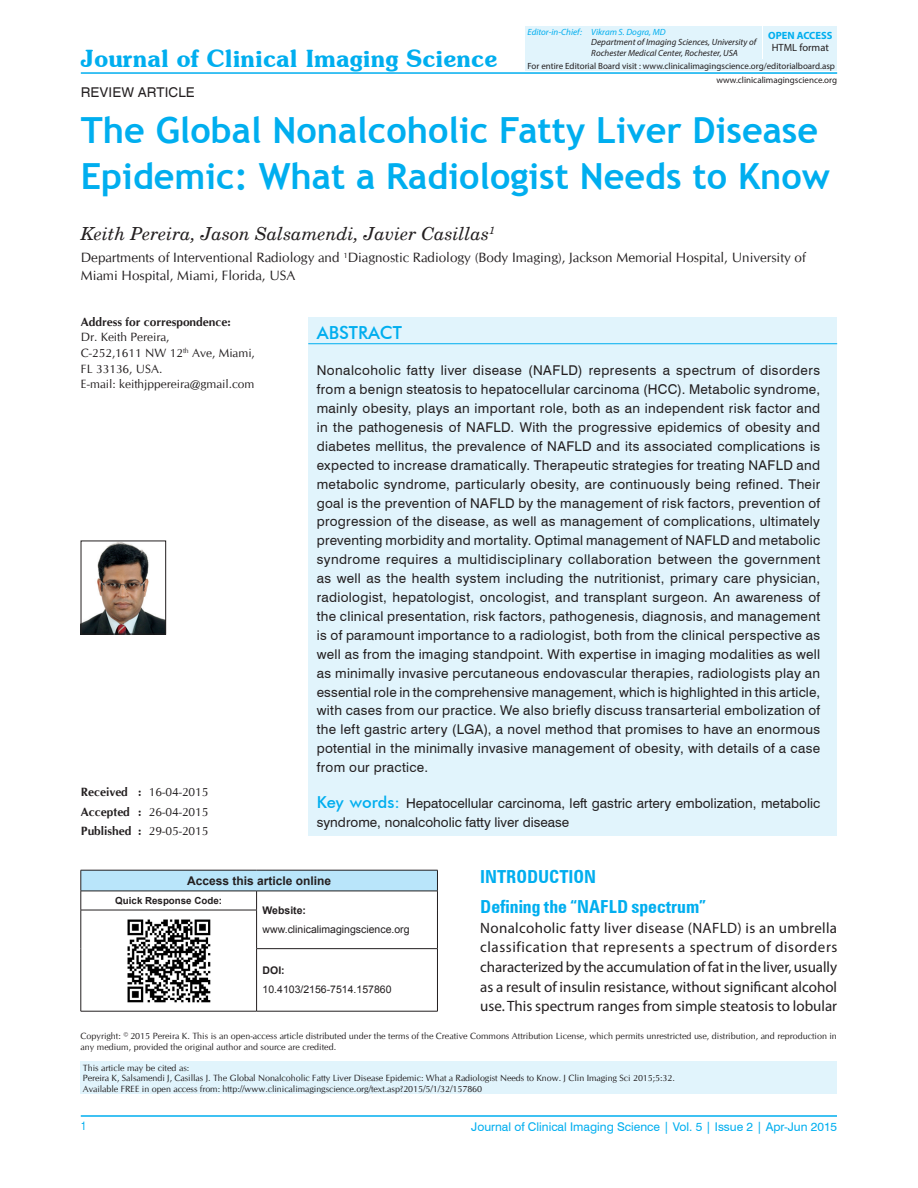
<style>
.page{position:relative;width:918px;height:1188px;background:#fff}
.page>*{position:absolute;margin:0;border:0;box-sizing:border-box;transform-origin:0 0}
.AT{font:700 36px/46.5px "Trebuchet MS";color:#00aeef}
.JCIS{font:600 24px "Souvenir IT Cby BT";color:#00aeef}
.AU{font:italic 18px "New Century Schlbk";color:#231f20}
.t1{font:700 condensed 18px "Zurich BT";color:#00aeef}
.ABSH{font:500 18px "Futura BT";color:#00aeef}
.TX{font:15px/19.6px "Myriad Pro";color:#231f20;text-align:justify}
.ABS{font:13.5px/18.9px "Swiss 721 BT";letter-spacing:.025em;color:#231f20;text-align:justify}
.AFF{font:13.5px/17.5px "CG Omega";color:#231f20}
.KWD{font:13.5px/18.9px "Swiss 721 BT";color:#231f20}
.AH{font:13.5px "Helvetica";color:#231f20}
.ADD{font:12px/15.6px "CG Omega";color:#231f20}
.VRF{font:12px "Swiss 721 BT";color:#00aeef}
.HIS{font:12px "CG Omega";color:#231f20}
.ATAO{font:700 12px "Arial";color:#231f20}
.HIS-2{font:700 12px "CG Omega";color:#231f20}
.V_FOLIO{font:condensed 12px "Helvetica";color:#00aeef}
.WEB{font:10.5px "Arial";color:#231f20}
.WEB-2{font:700 10.5px "Arial";color:#231f20}
.OA{font:700 10.5px "Myriad Pro";color:#00aeef}
.HF{font:10.5px "Myriad Pro";color:#231f20}
.QRC{font:700 9.75px "Arial";color:#231f20}
.HTC{font:9px/10.8px "CG Omega";color:#231f20}
.E_WEB{font:9px "Myriad Pro";color:#231f20}
.E_AFF{font:italic 9px "Myriad Pro";color:#231f20}
.E_AU{font:italic 9px "Myriad Pro";color:#00aeef}
.s1{font-weight:700}
.s2{font-weight:400}
.s3{font-family:"Futura BT";font-weight:500;font-size:16.5px;color:#00aeef}
</style>
<div class="page">
<hr style="left:81px;top:1116px;width:756px;height:1px;background:#00aeef">
<hr style="left:81px;top:72px;width:756px;height:2px;background:#00aeef">
<div style="left:308px;top:317px;width:529px;height:518px;background:#e1f4fc"></div>
<hr style="left:308px;top:343px;width:529px;height:1px;background:#00aeef">
<div style="left:525px;top:60px;width:312px;height:11px;background:#e1f4fc"></div>
<div style="left:525px;top:26px;width:237px;height:32px;background:#e1f4fc"></div>
<div style="left:764px;top:26px;width:73px;height:32px;background:#e1f4fc"></div>
<div style="left:81px;top:1062px;width:756px;height:32px;background:#e1f4fc"></div>
<img style="left:83px;top:543px;width:81px;height:89px">
<div style="left:81px;top:541px;width:85px;height:93px;border:1px solid #231f20"></div>
<div style="left:81px;top:870px;width:356px;height:21px;background:#b9e5fa"></div>
<hr style="left:81px;top:870px;width:176px;height:1px;background:#231f20">
<hr style="left:257px;top:870px;width:181px;height:1px;background:#231f20">
<hr style="left:81px;top:891px;width:176px;height:1px;background:#231f20">
<svg style="left:81px;top:870px;width:1px;height:40px"></svg>
<hr style="left:257px;top:891px;width:181px;height:1px;background:#231f20">
<svg style="left:437px;top:870px;width:1px;height:40px"></svg>
<hr style="left:437px;top:910px;width:1px;height:38px;background:#231f20">
<hr style="left:81px;top:910px;width:176px;height:1px;background:#231f20">
<hr style="left:81px;top:910px;width:1px;height:39px;background:#231f20">
<hr style="left:81px;top:949px;width:1px;height:62px;background:#231f20">
<hr style="left:437px;top:949px;width:1px;height:62px;background:#231f20">
<hr style="left:257px;top:1011px;width:181px;height:1px;background:#231f20">
<svg style="left:256px;top:891px;width:1px;height:19px"></svg>
<hr style="left:256px;top:910px;width:1px;height:38px;background:#231f20">
<hr style="left:256px;top:949px;width:1px;height:62px;background:#231f20">
<hr style="left:81px;top:1011px;width:176px;height:1px;background:#231f20">
<hr style="left:256px;top:948px;width:182px;height:1px;background:#231f20">
<img style="left:127px;top:919px;width:84px;height:84px">
<p class="JCIS" style="left:81px;top:44px;width:418px">Journal of Clinical Imaging Science</p>
<p class="AH" style="left:81px;top:85px;width:116px">REVIEW ARTICLE</p>
<p class="E_AU" style="left:528px;top:26px;width:140px">Editor‑in‑Chief: Vikram S. Dogra, MD</p>
<p class="E_AFF" style="left:591px;top:37px;width:167px">Department of Imaging Sciences, University of</p>
<p class="E_AFF" style="left:591px;top:48px;width:148px">Rochester Medical Center, Rochester, USA</p>
<p class="OA" style="left:768px;top:28px;width:66px">OPEN ACCESS</p>
<p class="HF" style="left:772px;top:41px;width:59px">HTML format</p>
<p class="E_WEB" style="left:528px;top:60px;width:309px">For entire Editorial Board visit : www.clinicalimagingscience.org/editorialboard.asp</p>
<p class="E_WEB" style="left:716px;top:74px;width:122px">www.clinicalimagingscience.org</p>
<p class="AT" style="left:81px;top:107px;width:751px">The Global Nonalcoholic Fatty Liver Disease<br>Epidemic: What a Radiologist Needs to Know</p>
<p class="AU" style="left:81px;top:223px;width:416px">Keith Pereira, Jason Salsamendi, Javier Casillas<sup>1</sup></p>
<p class="AFF" style="left:81px;top:249px;width:726px">Departments of Interventional Radiology and <sup>1</sup>Diagnostic Radiology (Body Imaging), Jackson Memorial Hospital, University of<br>Miami Hospital, Miami, Florida, USA</p>
<p class="ADD" style="left:81px;top:314px;width:176px"><span class="s1">Address for correspondence:<br></span>Dr. Keith Pereira,<br>C‑252,1611 NW 12<sup>th</sup> Ave, Miami,<br>FL 33136, USA.<br>E‑mail: keithjppereira@gmail.com</p>
<p class="HIS" style="left:81px;top:784px;width:129px"><span class="s1">Received :</span> 16‑04‑2015</p>
<p class="HIS" style="left:81px;top:804px;width:129px"><span class="s1">Accepted :</span> 26‑04‑2015</p>
<p class="HIS-2" style="left:81px;top:824px;width:129px">Published : <span class="s2">29-05-2015</span></p>
<p class="ABSH" style="left:317px;top:322px;width:87px">ABSTRACT</p>
<p class="ABS" style="left:317px;top:361px;width:505px">Nonalcoholic fatty liver disease (NAFLD) represents a spectrum of disorders from a benign steatosis to hepatocellular carcinoma (HCC). Metabolic syndrome, mainly obesity, plays an important role, both as an independent risk factor and in the pathogenesis of NAFLD. With the progressive epidemics of obesity and diabetes mellitus, the prevalence of NAFLD and its associated complications is expected to increase dramatically. Therapeutic strategies for treating NAFLD and metabolic syndrome, particularly obesity, are continuously being refined. Their goal is the prevention of NAFLD by the management of risk factors, prevention of progression of the disease, as well as management of complications, ultimately preventing morbidity and mortality. Optimal management of NAFLD and metabolic syndrome requires a multidisciplinary collaboration between the government as well as the health system including the nutritionist, primary care physician, radiologist, hepatologist, oncologist, and transplant surgeon. An awareness of the clinical presentation, risk factors, pathogenesis, diagnosis, and management is of paramount importance to a radiologist, both from the clinical perspective as well as from the imaging standpoint. With expertise in imaging modalities as well as minimally invasive percutaneous endovascular therapies, radiologists play an essential role in the comprehensive management, which is highlighted in this article, with cases from our practice. We also briefly discuss transarterial embolization of the left gastric artery (LGA), a novel method that promises to have an enormous potential in the minimally invasive management of obesity, with details of a case from our practice.</p>
<p class="KWD" style="left:317px;top:794px;width:505px"><span class="s3">Key words:</span> Hepatocellular carcinoma, left gastric artery embolization, metabolic syndrome, nonalcoholic fatty liver disease</p>
<p class="ATAO" style="left:187px;top:873px;width:146px">Access this article online</p>
<p class="QRC" style="left:115px;top:894px;width:108px">Quick Response Code:</p>
<p class="WEB-2" style="left:263px;top:904px;width:45px">Website:</p>
<p class="WEB" style="left:263px;top:922px;width:149px">www.clinicalimagingscience.org</p>
<p class="WEB-2" style="left:263px;top:964px;width:24px">DOI:</p>
<p class="WEB" style="left:263px;top:982px;width:131px">10.4103/2156-7514.157860</p>
<h1 class="t1" style="left:480px;top:866px;width:117px">INTRODUCTION</h1>
<h2 class="t1" style="left:480px;top:896px;width:227px">Defining the “NAFLD spectrum”</h2>
<p class="TX" style="left:480px;top:918px;width:359px">Nonalcoholic fatty liver disease (NAFLD) is an umbrella classification that represents a spectrum of disorders characterized by the accumulation of fat in the liver, usually as a result of insulin resistance, without significant alcohol use. This spectrum ranges from simple steatosis to lobular</p>
<p class="HTC" style="left:81px;top:1031px;width:758px">Copyright: © 2015 Pereira K. This is an open‑access article distributed under the terms of the Creative Commons Attribution License, which permits unrestricted use, distribution, and reproduction in any medium, provided the original author and source are credited.</p>
<p class="HTC" style="left:83px;top:1062px;width:108px">This article may be cited as:</p>
<p class="HTC" style="left:83px;top:1073px;width:594px">Pereira K, Salsamendi J, Casillas J. The Global Nonalcoholic Fatty Liver Disease Epidemic: What a Radiologist Needs to Know. J Clin Imaging Sci 2015;5:32.</p>
<p class="HTC" style="left:83px;top:1084px;width:401px">Available FREE in open access from: http://www.clinicalimagingscience.org/text.asp?2015/5/1/32/157860</p>
<p class="V_FOLIO" style="left:81px;top:1119px;width:7px">1</p>
<p class="VRF" style="left:471px;top:1119px;width:367px">Journal of Clinical Imaging Science | Vol. 5 | Issue 2 | Apr-Jun 2015</p>
</div>
